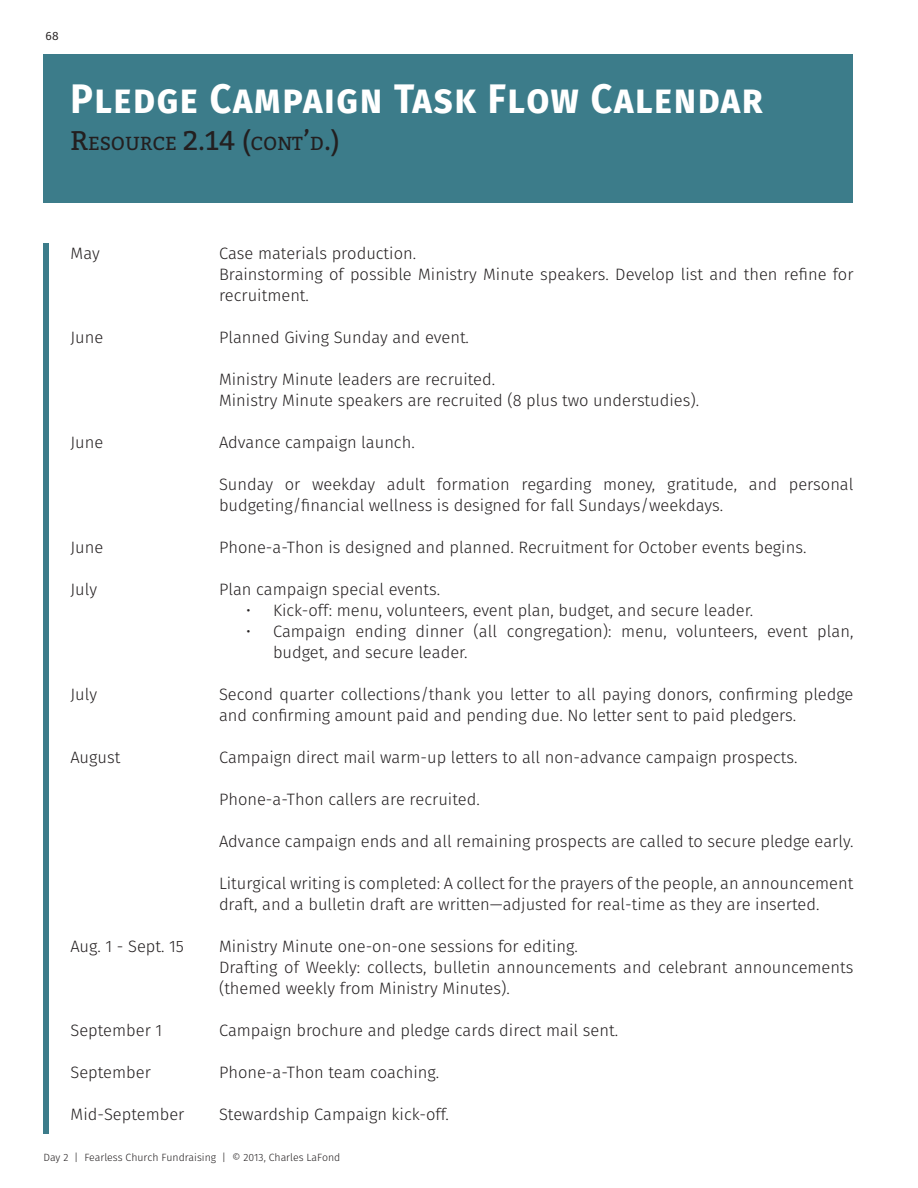
<style>
.page{position:relative;width:918px;height:1188px;background:#fff}
.page>*{position:absolute;margin:0;border:0;box-sizing:border-box;transform-origin:0 0}
.Page_Headers{font:700 41.25px "Fira Sans";letter-spacing:.04em;color:#fff;scale:.91 1}
.Page_Headers-2{font:18.9px "Bitter";color:#231f20}
.Body_Text{font:300 16.5px/21px "Fira Sans";color:#231f20}
.t1{font:12px "Fira Sans";color:#231f20}
.Footer_Right{font:300 10.5px "Fira Sans";color:#231f20}
.s1{font-size:27px}
</style>
<div class="page">
<div style="left:44px;top:54px;width:810px;height:148px;background:#3c7c8a"></div>
<div style="left:44px;top:243px;width:6px;height:891px;background:#3c7c8a"></div>
<p class="t1" style="left:46px;top:27px;width:14px">68</p>
<p class="Page_Headers" style="left:70px;top:64px;width:762px">Pledge Campaign Task Flow Calendar</p>
<p class="Page_Headers-2" style="left:70px;top:130px;width:271px"><span class="s1">R</span>ESOURCE <span class="s1">2.14 (</span>CONT<span class="s1">’</span>D<span class="s1">.)</span></p>
<p class="Body_Text" style="left:70px;top:243px;width:31px">May</p>
<p class="Body_Text" style="left:219px;top:243px;width:199px">Case materials production.</p>
<p class="Body_Text" style="left:219px;top:264px;width:636px">Brainstorming of possible Ministry Minute speakers. Develop list and then refine for recruitment.</p>
<p class="Body_Text" style="left:70px;top:327px;width:34px">June</p>
<p class="Body_Text" style="left:219px;top:327px;width:252px">Planned Giving Sunday and event.</p>
<p class="Body_Text" style="left:219px;top:369px;width:278px">Ministry Minute leaders are recruited.</p>
<p class="Body_Text" style="left:219px;top:390px;width:482px">Ministry Minute speakers are recruited (8 plus two understudies).</p>
<p class="Body_Text" style="left:70px;top:432px;width:34px">June</p>
<p class="Body_Text" style="left:219px;top:432px;width:197px">Advance campaign launch.</p>
<p class="Body_Text" style="left:219px;top:474px;width:636px">Sunday or weekday adult formation regarding money, gratitude, and personal budgeting/financial wellness is designed for fall Sundays/weekdays.</p>
<p class="Body_Text" style="left:70px;top:537px;width:34px">June</p>
<p class="Body_Text" style="left:219px;top:537px;width:589px">Phone-a-Thon is designed and planned. Recruitment for October events begins.</p>
<p class="Body_Text" style="left:70px;top:579px;width:28px">July</p>
<p class="Body_Text" style="left:219px;top:579px;width:223px">Plan campaign special events.</p>
<p class="Body_Text" style="left:246px;top:600px;width:509px">• Kick-off: menu, volunteers, event plan, budget, and secure leader.</p>
<p class="Body_Text" style="left:273px;top:621px;width:582px;text-indent:-27px">• Campaign ending dinner (all congregation): menu, volunteers, event plan, budget, and secure leader.</p>
<p class="Body_Text" style="left:70px;top:684px;width:28px">July</p>
<p class="Body_Text" style="left:219px;top:684px;width:636px">Second quarter collections/thank you letter to all paying donors, confirming pledge and confirming amount paid and pending due. No letter sent to paid pledgers.</p>
<p class="Body_Text" style="left:70px;top:747px;width:51px">August</p>
<p class="Body_Text" style="left:219px;top:747px;width:580px">Campaign direct mail warm-up letters to all non-advance campaign prospects.</p>
<p class="Body_Text" style="left:219px;top:789px;width:262px">Phone-a-Thon callers are recruited.</p>
<p class="Body_Text" style="left:219px;top:831px;width:636px">Advance campaign ends and all remaining prospects are called to secure pledge early.</p>
<p class="Body_Text" style="left:219px;top:873px;width:636px">Liturgical writing is completed: A collect for the prayers of the people, an announcement draft, and a bulletin draft are written—adjusted for real-time as they are inserted.</p>
<p class="Body_Text" style="left:70px;top:936px;width:115px">Aug. 1 - Sept. 15</p>
<p class="Body_Text" style="left:219px;top:936px;width:360px">Ministry Minute one-on-one sessions for editing.</p>
<p class="Body_Text" style="left:219px;top:957px;width:636px">Drafting of Weekly: collects, bulletin announcements and celebrant announcements (themed weekly from Ministry Minutes).</p>
<p class="Body_Text" style="left:70px;top:1020px;width:93px">September 1</p>
<p class="Body_Text" style="left:219px;top:1020px;width:401px">Campaign brochure and pledge cards direct mail sent.</p>
<p class="Body_Text" style="left:70px;top:1062px;width:82px">September</p>
<p class="Body_Text" style="left:219px;top:1062px;width:222px">Phone-a-Thon team coaching.</p>
<p class="Body_Text" style="left:70px;top:1104px;width:115px">Mid-September</p>
<p class="Body_Text" style="left:219px;top:1104px;width:231px">Stewardship Campaign kick-off.</p>
<p class="Footer_Right" style="left:44px;top:1150px;width:298px">Day 2 | Fearless Church Fundraising | © 2013, Charles LaFond</p>
</div>
